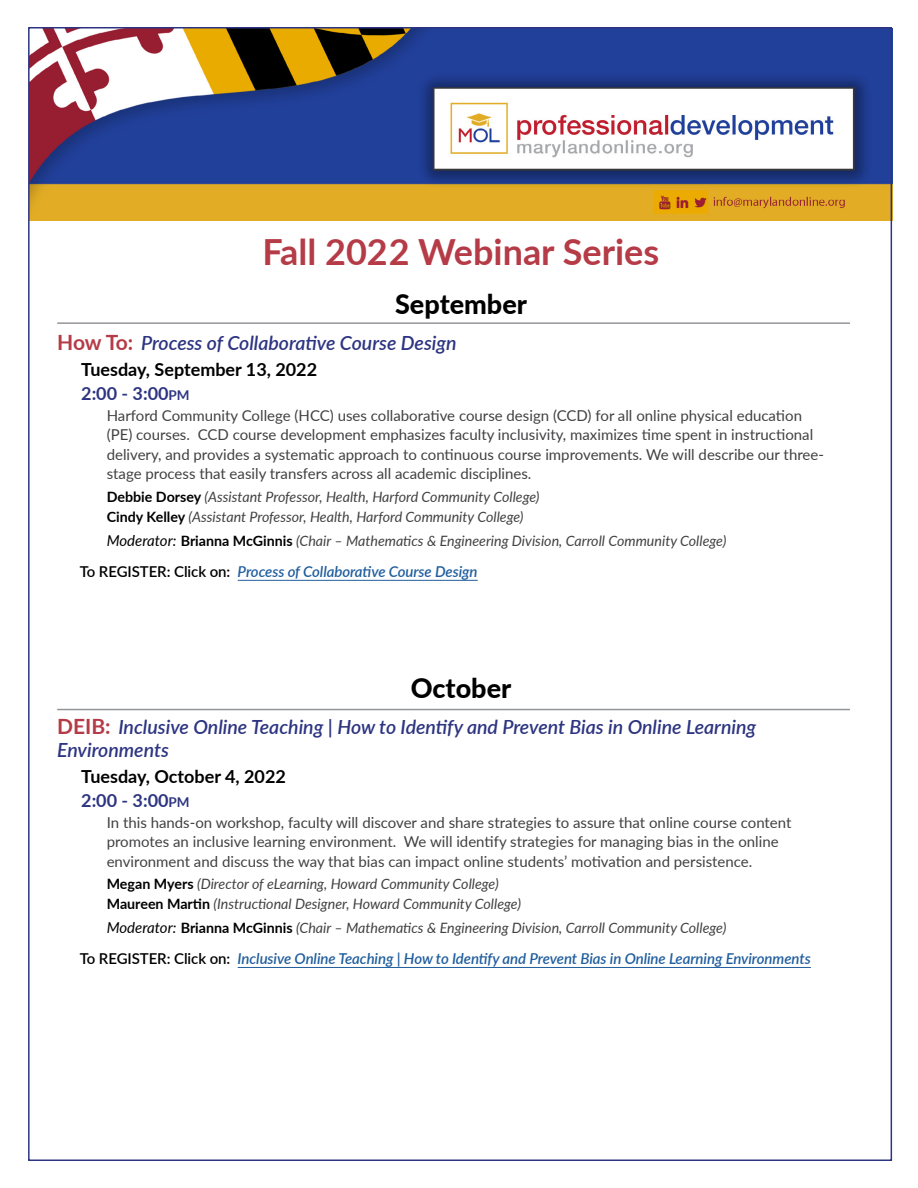
<style>
.page{position:relative;width:918px;height:1188px;background:#fff}
.page>*{position:absolute;margin:0;border:0;box-sizing:border-box;transform-origin:0 0}
.t1{font:700 36px "Lato";color:#b53b47}
.t2{font:800 27px "Lato";color:#000}
.t3{font:italic 600 19.5px/22.5px "Lato";color:#2d3481}
.t4{font:700 18px/24px "Lato";color:#000}
.t5{font:15px/19.5px "Lato";color:#414042}
.t6{font:italic 600 15px "Lato";letter-spacing:-.005em;color:#215e9e}
.t7{font:italic 14.25px/19.5px "Lato";color:#414042}
.s1{font-weight:700;font-style:normal;font-size:21px;color:#b53b47}
.s2{color:#2d3481}
.s3{font-size:13.5px;color:#2d3481}
.s4{font-weight:700;font-style:normal;color:#000}
.s5{font-size:15px;color:#000}
.s6{font-style:normal;color:#000}
</style>
<div class="page">
<img style="left:31px;top:30px;width:858px;height:191px">
<hr style="left:238px;top:580px;width:240px;height:1px;background:#215e9e">
<hr style="left:238px;top:967px;width:573px;height:1px;background:#215e9e">
<hr style="left:57px;top:322px;width:793px;height:2px;background:#939598">
<hr style="left:57px;top:709px;width:793px;height:1px;background:#939598">
<h1 class="t1" style="left:262px;top:225px;width:398px">Fall 2022 Webinar Series</h1>
<h2 class="t2" style="left:395px;top:284px;width:133px">September</h2>
<h3 class="t3" style="left:57px;top:331px;width:401px"><span class="s1">How To:</span> Process of Collaborative Course Design</h3>
<p class="t4" style="left:81px;top:357px;width:237px">Tuesday, September 13, 2022<br><span class="s2">2:00 - 3:00</span><span class="s3">PM</span></p>
<p class="t5" style="left:107px;top:405px;width:719px">Harford Community College (HCC) uses collaborative course design (CCD) for all online physical education (PE) courses. CCD course development emphasizes faculty inclusivity, maximizes time spent in instructional delivery, and provides a systematic approach to continuous course improvements. We will describe our three&shy;stage process that easily transfers across all academic disciplines.</p>
<p class="t7" style="left:107px;top:487px;width:434px"><span class="s4">Debbie Dorsey</span> (Assistant Professor, Health, Harford Community College)<br><span class="s4">Cindy Kelley</span> (Assistant Professor, Health, Harford Community College)</p>
<p class="t7" style="left:107px;top:530px;width:621px"><span class="s5">Moderator:</span> <span class="s4">Brianna McGinnis</span> (Chair – Mathematics &amp; Engineering Division, Carroll Community College)</p>
<p class="t6" style="left:80px;top:561px;width:399px"><span class="s6">To REGISTER: Click on:</span> Process of Collaborative Course Design</p>
<h2 class="t2" style="left:411px;top:668px;width:102px">October</h2>
<h3 class="t3" style="left:57px;top:715px;width:700px"><span class="s1">DEIB:</span> Inclusive Online Teaching | How to Identify and Prevent Bias in Online Learning<br>Environments</h3>
<p class="t4" style="left:81px;top:763px;width:206px">Tuesday, October 4, 2022<br><span class="s2">2:00 - 3:00</span><span class="s3">PM</span></p>
<p class="t5" style="left:107px;top:812px;width:686px">In this hands-on workshop, faculty will discover and share strategies to assure that online course content promotes an inclusive learning environment. We will identify strategies for managing bias in the online environment and discuss the way that bias can impact online students’ motivation and persistence.</p>
<p class="t7" style="left:107px;top:874px;width:416px"><span class="s4">Megan Myers</span> (Director of eLearning, Howard Community College)<br><span class="s4">Maureen Martin</span> (Instructional Designer, Howard Community College)</p>
<p class="t7" style="left:107px;top:917px;width:621px"><span class="s5">Moderator:</span> <span class="s4">Brianna McGinnis</span> (Chair – Mathematics &amp; Engineering Division, Carroll Community College)</p>
<p class="t6" style="left:80px;top:948px;width:733px"><span class="s6">To REGISTER: Click on:</span> Inclusive Online Teaching | How to Identify and Prevent Bias in Online Learning Environments</p>
</div>
